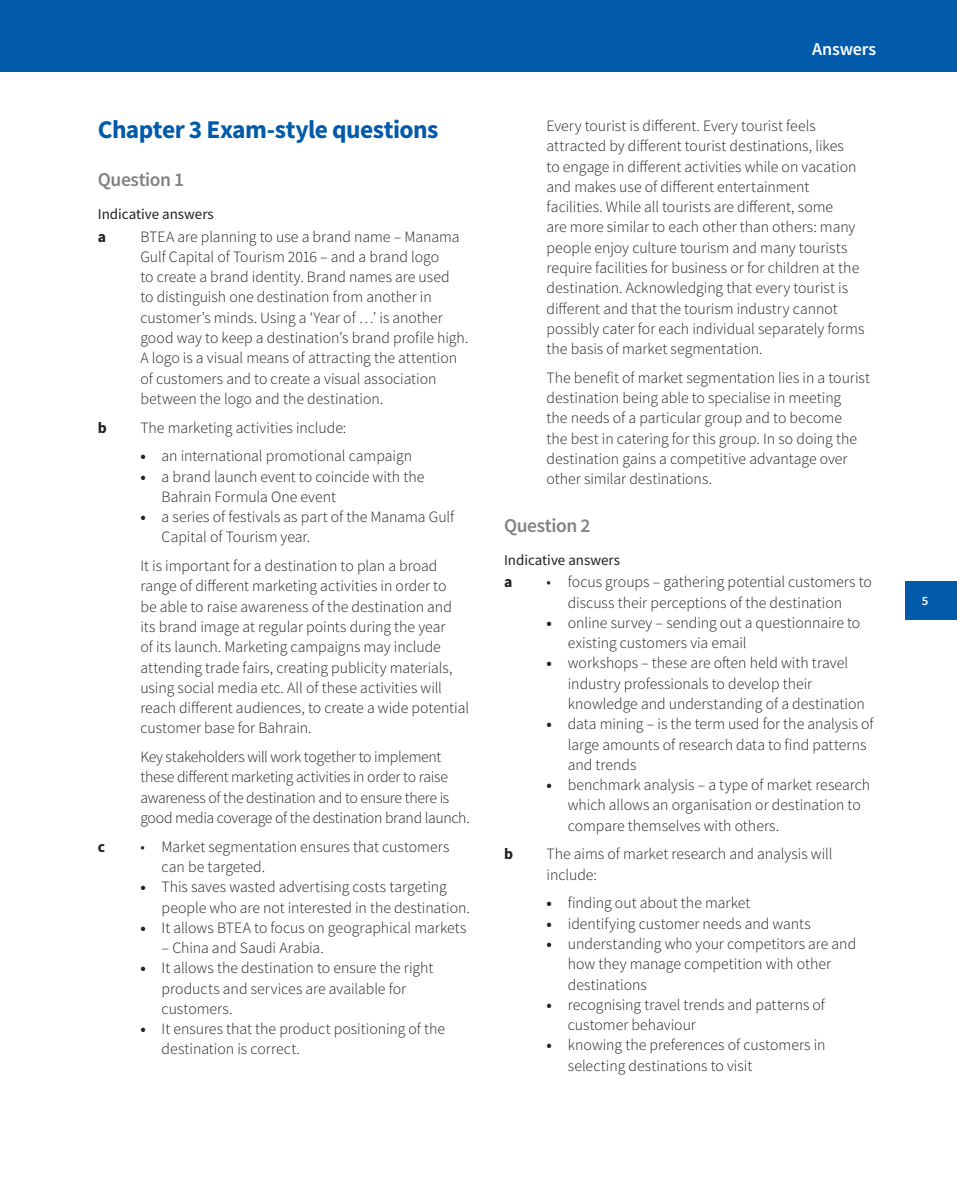
<style>
.page{position:relative;width:957px;height:1200px;background:#fff}
.page>*{position:absolute;margin:0;border:0;box-sizing:border-box;transform-origin:0 0}
.t1{font:700 25.5px "Source Sans Pro";letter-spacing:-.02em;color:#015aaa}
.t2{font:600 19.5px "Source Sans Pro";letter-spacing:-.025em;color:#808285}
.t3{font:600 18px "Source Sans Pro";letter-spacing:-.005em;color:#fff}
.t4{font:300 15.75px/20.2px "Source Sans Pro";letter-spacing:-.005em;color:#231f20}
.t5{font:700 15.75px "Source Sans Pro";color:#231f20}
.t6{font:15px "Source Sans Pro";color:#231f20}
.t7{font:600 12.75px "Source Sans Pro";color:#fff}
.s1{font-weight:700}
</style>
<div class="page">
<div style="left:0;top:0;width:957px;height:71px;background:#015aaa"></div>
<div style="left:906px;top:580px;width:51px;height:39px;background:#015aaa"></div>
<h1 class="t1" style="left:98px;top:112px;width:342px">Chapter 3 Exam-style questions</h1>
<p class="t2" style="left:98px;top:167px;width:88px">Question 1</p>
<p class="t6" style="left:98px;top:205px;width:117px">Indicative answers</p>
<p class="t5" style="left:98px;top:226px;width:10px">a</p>
<p class="t4" style="left:140px;top:226px;width:330px">BTEA are planning to use a brand name – Manama Gulf Capital of Tourism 2016 – and a brand logo<br>to create a brand identity. Brand names are used<br>to distinguish one destination from another in customer’s minds. Using a ‘Year of …’ is another good way to keep a destination’s brand profile high.<br>A logo is a visual means of attracting the attention of customers and to create a visual association between the logo and the destination.</p>
<p class="t5" style="left:98px;top:416px;width:11px">b</p>
<p class="t4" style="left:140px;top:417px;width:207px">The marketing activities include:</p>
<p class="t4" style="left:140px;top:446px;width:273px"><span class="s1">•</span> an international promotional campaign</p>
<p class="t4" style="left:162px;top:466px;width:264px;text-indent:-21px"><span class="s1">•</span> a brand launch event to coincide with the<br>Bahrain Formula One event</p>
<p class="t4" style="left:162px;top:506px;width:294px;text-indent:-21px"><span class="s1">•</span> a series of festivals as part of the Manama Gulf<br>Capital of Tourism year.</p>
<p class="t4" style="left:140px;top:555px;width:330px">It is important for a destination to plan a broad range of different marketing activities in order to<br>be able to raise awareness of the destination and its brand image at regular points during the year<br>of its launch. Marketing campaigns may include attending trade fairs, creating publicity materials, using social media etc. All of these activities will reach different audiences, to create a wide potential customer base for Bahrain.</p>
<p class="t4" style="left:140px;top:746px;width:331px">Key stakeholders will work together to implement these different marketing activities in order to raise awareness of the destination and to ensure there is good media coverage of the destination brand launch.</p>
<p class="t5" style="left:98px;top:835px;width:9px">c</p>
<p class="t4" style="left:162px;top:836px;width:289px;text-indent:-21px">• Market segmentation ensures that customers can be targeted.</p>
<p class="t4" style="left:162px;top:876px;width:310px;text-indent:-21px"><span class="s1">•</span> This saves wasted advertising costs targeting people who are not interested in the destination.</p>
<p class="t4" style="left:140px;top:917px;width:328px"><span class="s1">•</span> It allows BTEA to focus on geographical markets</p>
<p class="t4" style="left:162px;top:937px;width:164px">– China and Saudi Arabia.</p>
<p class="t4" style="left:162px;top:957px;width:273px;text-indent:-21px"><span class="s1">•</span> It allows the destination to ensure the right products and services are available for customers.</p>
<p class="t4" style="left:162px;top:1018px;width:285px;text-indent:-21px"><span class="s1">•</span> It ensures that the product positioning of the destination is correct.</p>
<p class="t3" style="left:812px;top:37px;width:66px">Answers</p>
<p class="t4" style="left:546px;top:116px;width:319px">Every tourist is different. Every tourist feels attracted by different tourist destinations, likes<br>to engage in different activities while on vacation and makes use of different entertainment facilities. While all tourists are different, some<br>are more similar to each other than others: many people enjoy culture tourism and many tourists require facilities for business or for children at the destination. Acknowledging that every tourist is different and that the tourism industry cannot possibly cater for each individual separately forms the basis of market segmentation.</p>
<p class="t4" style="left:546px;top:367px;width:325px">The benefit of market segmentation lies in a tourist destination being able to specialise in meeting<br>the needs of a particular group and to become<br>the best in catering for this group. In so doing the destination gains a competitive advantage over other similar destinations.</p>
<p class="t2" style="left:504px;top:512px;width:88px">Question 2</p>
<p class="t6" style="left:504px;top:550px;width:117px">Indicative answers</p>
<p class="t5" style="left:504px;top:571px;width:10px">a</p>
<p class="t4" style="left:546px;top:572px;width:327px;text-align:center">• focus groups – gathering potential customers to discuss their perceptions of the destination</p>
<p class="t4" style="left:568px;top:612px;width:294px;text-indent:-21px"><span class="s1">•</span> online survey – sending out a questionnaire to existing customers via email</p>
<p class="t4" style="left:568px;top:653px;width:298px;text-indent:-21px"><span class="s1">•</span> workshops – these are often held with travel industry professionals to develop their knowledge and understanding of a destination</p>
<p class="t4" style="left:568px;top:713px;width:307px;text-indent:-21px"><span class="s1">•</span> data mining – is the term used for the analysis of large amounts of research data to find patterns and trends</p>
<p class="t4" style="left:568px;top:774px;width:304px;text-indent:-21px"><span class="s1">•</span> benchmark analysis – a type of market research which allows an organisation or destination to compare themselves with others.</p>
<p class="t5" style="left:504px;top:843px;width:11px">b</p>
<p class="t4" style="left:546px;top:843px;width:287px">The aims of market research and analysis will include:</p>
<p class="t4" style="left:546px;top:892px;width:205px"><span class="s1">•</span> finding out about the market</p>
<p class="t4" style="left:546px;top:913px;width:266px"><span class="s1">•</span> identifying customer needs and wants</p>
<p class="t4" style="left:568px;top:933px;width:290px;text-indent:-21px"><span class="s1">•</span> understanding who your competitors are and how they manage competition with other destinations</p>
<p class="t4" style="left:568px;top:994px;width:259px;text-indent:-21px"><span class="s1">•</span> recognising travel trends and patterns of customer behaviour</p>
<p class="t4" style="left:568px;top:1034px;width:259px;text-indent:-21px"><span class="s1">•</span> knowing the preferences of customers in selecting destinations to visit</p>
<p class="t7" style="left:922px;top:592px;width:8px">5</p>
</div>
